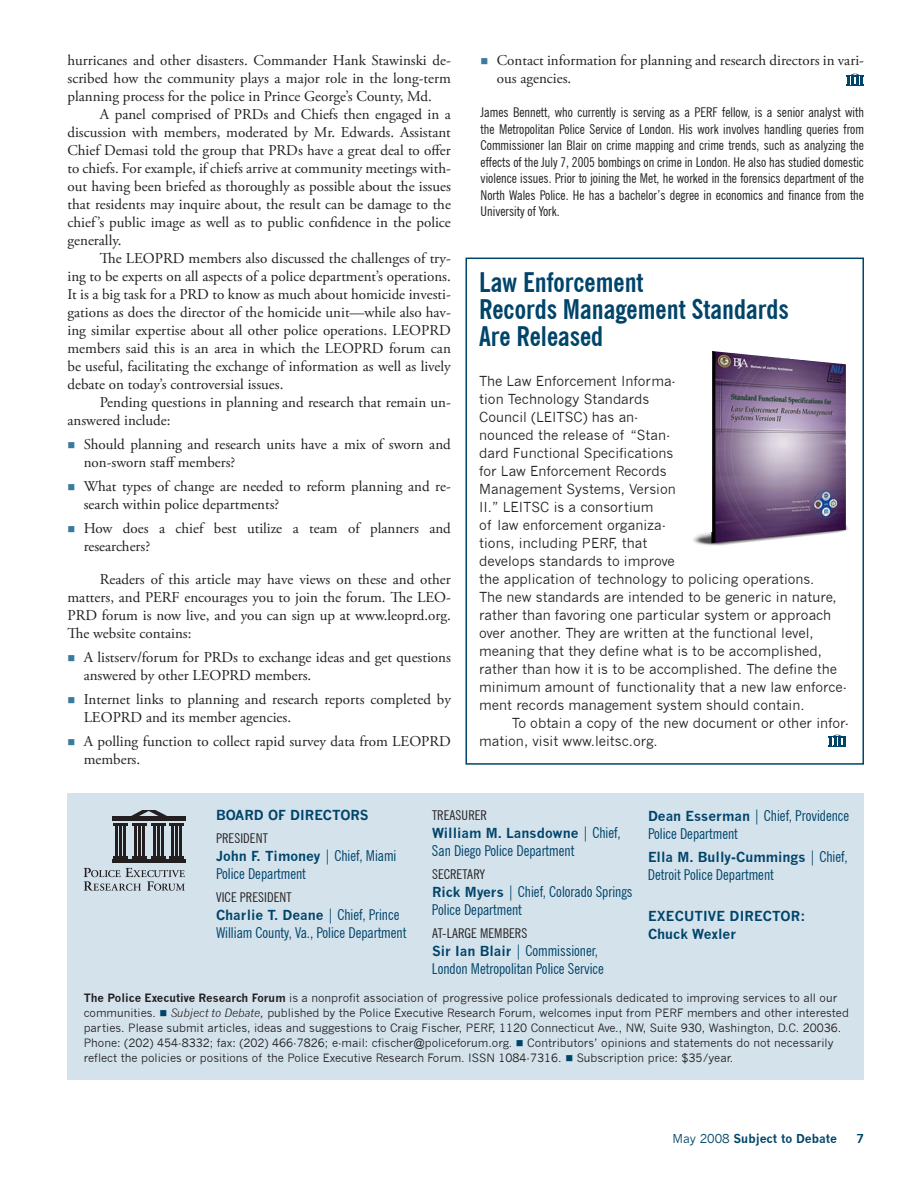
<style>
.page{position:relative;width:918px;height:1188px;background:#fff}
.page>*{position:absolute;margin:0;border:0;box-sizing:border-box;transform-origin:0 0}
.t1{font:700 condensed 27px/27px "News Gothic BT";color:#00446a}
.t2{font:15px/18px "Adobe Garamond Pro";color:#231f20}
.t3{font:condensed 15px/18px "News Gothic BT";color:#00446a}
.t4{font:13.5px/18px "News Gothic";color:#231f20}
.t5{font:condensed 13.5px/16.5px "News Gothic BT";color:#231f20;text-align:justify}
.t6{font:700 13.5px/18px "News Gothic";color:#00446a}
.t7{font:700 12px "News Gothic";color:#00446a}
.t8{font:11.25px/15px "News Gothic";color:#231f20}
.s1{color:#397a9d}
.s2{font-family:"News Gothic BT";font-weight:400;font-stretch:condensed;font-size:15px}
.s3{font-family:"News Gothic";font-weight:700;font-stretch:normal;font-size:13.5px}
.s4{font-weight:700}
.s5{color:#00446a}
.s6{font-style:italic}
.s7{font-weight:400}
</style>
<div class="page">
<div style="left:68px;top:794px;width:796px;height:286px;background:#d4e2ec"></div>
<hr style="left:112px;top:860px;width:73px;height:3px;background:#231f20">
<hr style="left:112px;top:817px;width:73px;height:4px;background:#231f20">
<hr style="left:113px;top:823px;width:15px;height:3px;background:#231f20">
<hr style="left:113px;top:856px;width:15px;height:3px;background:#231f20">
<hr style="left:132px;top:823px;width:15px;height:3px;background:#231f20">
<hr style="left:132px;top:856px;width:15px;height:3px;background:#231f20">
<hr style="left:151px;top:823px;width:14px;height:3px;background:#231f20">
<hr style="left:151px;top:856px;width:14px;height:3px;background:#231f20">
<hr style="left:169px;top:823px;width:15px;height:3px;background:#231f20">
<hr style="left:169px;top:856px;width:15px;height:3px;background:#231f20">
<hr style="left:115px;top:825px;width:3px;height:31px;background:#231f20">
<hr style="left:119px;top:824px;width:3px;height:32px;background:#231f20">
<hr style="left:123px;top:825px;width:3px;height:32px;background:#231f20">
<hr style="left:134px;top:825px;width:3px;height:31px;background:#231f20">
<hr style="left:138px;top:825px;width:3px;height:31px;background:#231f20">
<hr style="left:142px;top:825px;width:3px;height:32px;background:#231f20">
<hr style="left:153px;top:824px;width:2px;height:32px;background:#231f20">
<hr style="left:157px;top:824px;width:2px;height:32px;background:#231f20">
<hr style="left:161px;top:825px;width:3px;height:31px;background:#231f20">
<hr style="left:171px;top:825px;width:3px;height:31px;background:#231f20">
<hr style="left:175px;top:825px;width:3px;height:31px;background:#231f20">
<hr style="left:180px;top:825px;width:2px;height:32px;background:#231f20">
<svg style="left:129px;top:810px;width:40px;height:7px"></svg>
<svg style="left:84px;top:868px;width:101px;height:23px"></svg>
<svg style="left:846px;top:74px;width:18px;height:12px"></svg>
<svg style="left:828px;top:735px;width:18px;height:12px"></svg>
<div style="left:465px;top:258px;width:399px;height:507px;border:2px solid #00446a"></div>
<img style="left:693px;top:360px;width:156px;height:186px">
<p class="t2" style="left:68px;top:52px;width:385px;text-align:justify">hurricanes and other disasters. Commander Hank Stawinski de&shy;scribed how the community plays a major role in the long-term planning process for the police in Prince George’s County, Md.</p>
<p class="t2" style="left:68px;top:106px;width:385px;text-align:justify;text-indent:32px">A panel comprised of PRDs and Chiefs then engaged in a discussion with members, moderated by Mr. Edwards. Assistant Chief Demasi told the group that PRDs have a great deal to offer to chiefs. For example, if chiefs arrive at community meetings with&shy;out having been briefed as thoroughly as possible about the issues that residents may inquire about, the result can be damage to the chief’s public image as well as to public confidence in the police generally.</p>
<p class="t2" style="left:68px;top:250px;width:385px;text-align:justify;text-indent:32px">The LEOPRD members also discussed the challenges of try&shy;ing to be experts on all aspects of a police department’s operations.<br>It is a big task for a PRD to know as much about homicide investi&shy;gations as does the director of the homicide unit—while also hav&shy;ing similar expertise about all other police operations. LEOPRD members said this is an area in which the LEOPRD forum can be useful, facilitating the exchange of information as well as lively debate on today’s controversial issues.</p>
<p class="t2" style="left:68px;top:394px;width:385px;text-indent:32px">Pending questions in planning and research that remain un&shy;answered include:</p>
<p class="t2" style="left:84px;top:436px;width:369px;text-indent:-16px"><span class="s1">■</span> Should planning and research units have a mix of sworn and non-sworn staff members?</p>
<p class="t2" style="left:84px;top:478px;width:369px;text-indent:-16px"><span class="s1">■</span> What types of change are needed to reform planning and re&shy;search within police departments?</p>
<p class="t2" style="left:84px;top:520px;width:369px;text-indent:-16px"><span class="s1">■</span> How does a chief best utilize a team of planners and researchers?</p>
<p class="t2" style="left:68px;top:571px;width:385px;text-align:justify;text-indent:32px">Readers of this article may have views on these and other matters, and PERF encourages you to join the forum. The LEO-PRD forum is now live, and you can sign up at www.leoprd.org.<br>The website contains:</p>
<p class="t2" style="left:84px;top:649px;width:369px;text-indent:-16px"><span class="s1">■</span> A listserv/forum for PRDs to exchange ideas and get questions answered by other LEOPRD members.</p>
<p class="t2" style="left:84px;top:691px;width:369px;text-indent:-16px"><span class="s1">■</span> Internet links to planning and research reports completed by<br>LEOPRD and its member agencies.</p>
<p class="t2" style="left:84px;top:733px;width:369px;text-indent:-16px"><span class="s1">■</span> A polling function to collect rapid survey data from LEOPRD members.</p>
<p class="t2" style="left:497px;top:52px;width:369px;text-indent:-16px"><span class="s1">■</span> Contact information for planning and research directors in vari&shy;ous agencies.</p>
<p class="t5" style="left:481px;top:104px;width:385px">James Bennett, who currently is serving as a PERF fellow, is a senior analyst with the Metropolitan Police Service of London. His work involves handling queries from Commissioner Ian Blair on crime mapping and crime trends, such as analyzing the effects of the July 7, 2005 bombings on crime in London. He also has studied domestic violence issues. Prior to joining the Met, he worked in the forensics department of the North Wales Police. He has a bachelor’s degree in economics and finance from the University of York.</p>
<h1 class="t1" style="left:479px;top:269px;width:311px">Law Enforcement<br>Records Management Standards<br>Are Released</h1>
<p class="t4" style="left:479px;top:372px;width:369px">The Law Enforcement Informa-<br>tion Technology Standards<br>Council (LEITSC) has an-<br>nounced the release of “Stan-<br>dard Functional Specifications<br>for Law Enforcement Records<br>Management Systems, Version<br>II.” LEITSC is a consortium<br>of law enforcement organiza-<br>tions, including PERF, that<br>develops standards to improve<br>the application of technology to policing operations.<br>The new standards are intended to be generic in nature, rather than favoring one particular system or approach over another. They are written at the functional level, meaning that they define what is to be accomplished, rather than how it is to be accomplished. The define the minimum amount of functionality that a new law enforce&shy;ment records management system should contain.</p>
<p class="t4" style="left:479px;top:714px;width:371px;text-indent:32px">To obtain a copy of the new document or other infor&shy;mation, visit www.leitsc.org.</p>
<p class="t6" style="left:216px;top:806px;width:154px">BOARD OF DIRECTORS</p>
<p class="t5" style="left:216px;top:830px;width:41px">President</p>
<p class="t6" style="left:216px;top:847px;width:182px">John F. Timoney <span class="s2">| Chief, Miami</span></p>
<p class="t3" style="left:216px;top:865px;width:91px">Police Department</p>
<p class="t5" style="left:216px;top:889px;width:77px">VICE PRESIDENT</p>
<p class="t6" style="left:216px;top:906px;width:185px">Charlie T. Deane <span class="s2">| Chief, Prince</span></p>
<p class="t3" style="left:216px;top:924px;width:192px">William County, Va., Police Department</p>
<p class="t5" style="left:432px;top:807px;width:56px">Treasurer</p>
<p class="t6" style="left:432px;top:824px;width:190px">William M. Lansdowne <span class="s2">| Chief,</span></p>
<p class="t3" style="left:432px;top:842px;width:144px">San Diego Police Department</p>
<p class="t5" style="left:432px;top:866px;width:54px">Secretary</p>
<p class="t3" style="left:432px;top:883px;width:202px"><span class="s3">Rick Myers</span> | Chief, Colorado Springs<br>Police Department</p>
<p class="t5" style="left:432px;top:925px;width:56px">At-Large membe</p>
<p class="t5" style="left:515px;top:925px;width:13px">rs</p>
<p class="t3" style="left:432px;top:942px;width:173px"><span class="s3">Sir Ian Blair</span> | Commissioner,<br>London Metropolitan Police Service</p>
<p class="t3" style="left:648px;top:807px;width:203px"><span class="s3">Dean Esserman</span> | Chief, Providence<br>Police Department</p>
<p class="t6" style="left:648px;top:848px;width:201px">Ella M. Bully-Cummings <span class="s2">| Chief,</span></p>
<p class="t3" style="left:648px;top:865px;width:127px">Detroit Police Department</p>
<p class="t6" style="left:648px;top:907px;width:159px">EXECUTIVE DIRECTOR:<br>Chuck Wexler</p>
<p class="t8" style="left:84px;top:991px;width:767px"><span class="s4">The Police Executive Research Forum</span> is a nonprofit association of progressive police professionals dedicated to improving services to all our communities. <span class="s5">■</span> <span class="s6">Subject to Debate,</span> published by the Police Executive Research Forum, welcomes input from PERF members and other interested parties. Please submit articles, ideas and suggestions to Craig Fischer, PERF, 1120 Connecticut Ave., NW, Suite 930, Washington, D.C. 20036.<br>Phone: (202) 454-8332; fax: (202) 466-7826; e-mail: cfischer@policeforum.org. <span class="s5">■</span> Contributors’ opinions and statements do not necessarily reflect the policies or positions of the Police Executive Research Forum. ISSN 1084-7316. <span class="s5">■</span> Subscription price: $35/year.</p>
<p class="t7" style="left:673px;top:1131px;width:166px"><span class="s7">May 2008</span> Subject to Debate</p>
<p class="t7" style="left:857px;top:1131px;width:9px">7</p>
</div>
